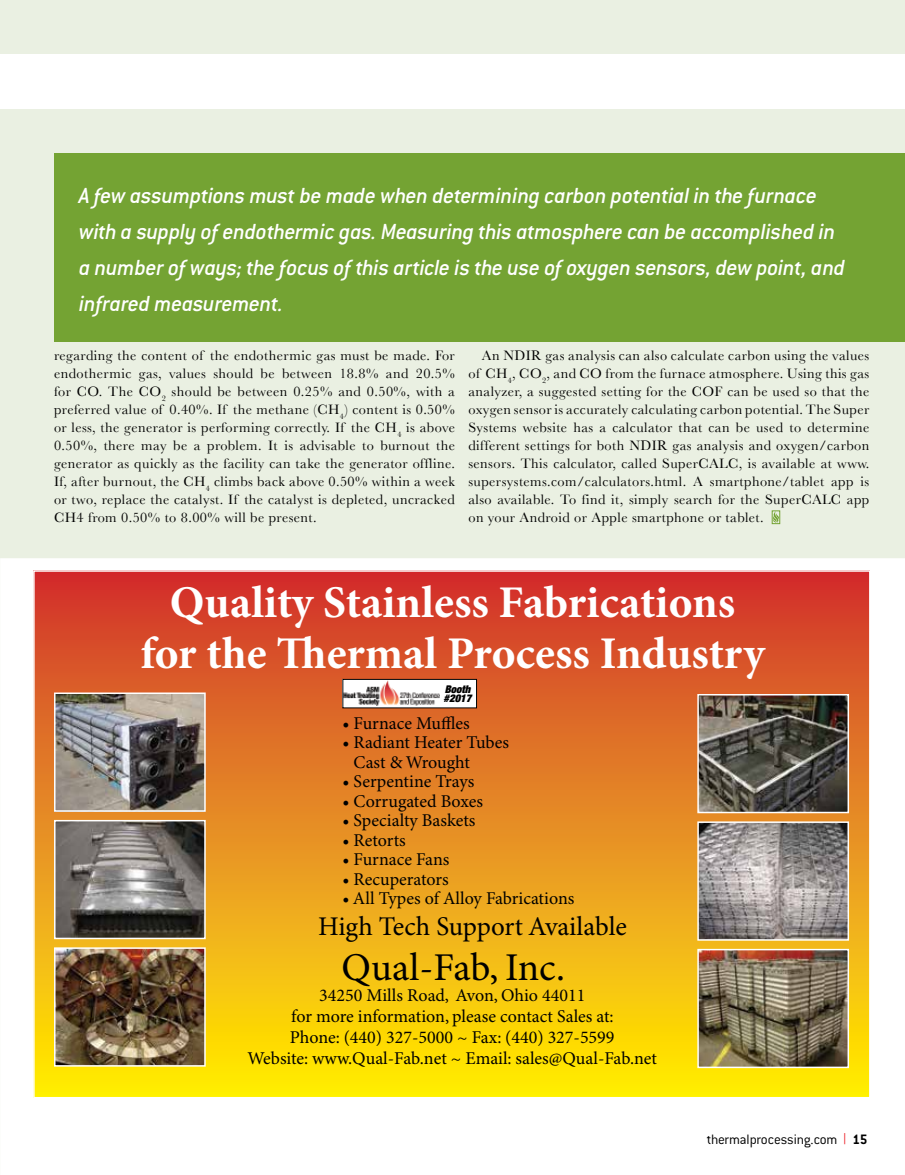
<style>
.page{position:relative;width:905px;height:1175px;background:#fff}
.page>*{position:absolute;margin:0;border:0;box-sizing:border-box;transform-origin:0 0}
.t1{font:700 45.3px/51px "Minion Pro";color:#fff;text-align:center}
.t2{font:39.3px "Minion Pro";letter-spacing:-.005em;color:#000}
.t3{font:27px "Minion Pro";letter-spacing:-.005em;color:#000}
.t4{font:italic 500 24px/36px "Conduit ITC";letter-spacing:-.015em;color:#fff}
.t5{font:18px/21px "Minion Pro";color:#000;text-align:center}
.t6{font:300 15px "Conduit ITC";letter-spacing:-.01em;color:#000}
.t7{font:14.25px/18px "Baskerville";letter-spacing:.03em;color:#000;text-align:justify}
.t8{font:italic 900 expanded 10.65px/8.9px "Helvetica Neue";color:#000}
.s1{font-family:"Helvetica Neue";color:#ed1d24}
.s2{font-weight:700}
</style>
<div class="page">
<div style="left:0;top:0;width:904px;height:558px;background:#eaf0e2"></div>
<div style="left:0;top:54px;width:904px;height:54px;background:#fff"></div>
<svg style="left:771px;top:511px;width:9px;height:12px"></svg>
<div style="left:772px;top:511px;width:7px;height:12px;border:1px solid #74a333"></div>
<div style="left:54px;top:153px;width:850px;height:189px;background:#74a333"></div>
<div style="left:34px;top:571px;width:835px;height:526px;background:linear-gradient(to bottom,#d03134,#ffef08)"></div>
<img style="left:700px;top:697px;width:146px;height:113px">
<div style="left:697px;top:694px;width:152px;height:119px;border:2px solid #fff"></div>
<img style="left:700px;top:824px;width:146px;height:113px">
<div style="left:697px;top:821px;width:152px;height:119px;border:2px solid #fff"></div>
<img style="left:700px;top:951px;width:146px;height:114px">
<div style="left:697px;top:948px;width:152px;height:120px;border:2px solid #fff"></div>
<img style="left:57px;top:695px;width:146px;height:113px">
<div style="left:54px;top:692px;width:152px;height:119px;border:2px solid #fff"></div>
<img style="left:57px;top:823px;width:146px;height:113px">
<div style="left:54px;top:820px;width:152px;height:119px;border:2px solid #fff"></div>
<img style="left:57px;top:950px;width:146px;height:113px">
<div style="left:54px;top:947px;width:152px;height:119px;border:2px solid #fff"></div>
<div style="left:343px;top:679px;width:133px;height:29px;background:#fff"></div>
<img style="left:344px;top:681px;width:96px;height:25px">
<div style="left:342px;top:679px;width:135px;height:29px;border:1px solid #000"></div>
<p class="t4" style="left:79px;top:177px;width:767px">A few assumptions must be made when determining carbon potential in the furnace with a supply of endothermic gas. Measuring this atmosphere can be accomplished in a number of ways; the focus of this article is the use of oxygen sensors, dew point, and infrared measurement.</p>
<p class="t7" style="left:54px;top:346px;width:402px">regarding the content of the endothermic gas must be made. For endothermic gas, values should be between 18.8% and 20.5% for CO. The CO<sub>2</sub> should be between 0.25% and 0.50%, with a preferred value of 0.40%. If the methane (CH<sub>4</sub>) content is 0.50% or less, the generator is performing correctly. If the CH<sub>4</sub> is above 0.50%, there may be a problem. It is advisable to burnout the generator as quickly as the facility can take the generator offline.<br>If, after burnout, the CH<sub>4</sub> climbs back above 0.50% within a week or two, replace the catalyst. If the catalyst is depleted, uncracked CH4 from 0.50% to 8.00% will be present.</p>
<p class="t7" style="left:468px;top:346px;width:402px;text-indent:14px">An NDIR gas analysis can also calculate carbon using the values of CH<sub>4</sub>, CO<sub>2</sub>, and CO from the furnace atmosphere. Using this gas analyzer, a suggested setting for the COF can be used so that the oxygen sensor is accurately calculating carbon potential. The Super Systems website has a calculator that can be used to determine different settings for both NDIR gas analysis and oxygen/carbon sensors. This calculator, called SuperCALC, is available at www. supersystems.com/calculators.html. A smartphone/tablet app is also available. To find it, simply search for the SuperCALC app on your Android or Apple smartphone or tablet.</p>
<h1 class="t1" style="left:140px;top:579px;width:625px">Quality Stainless Fabrications for the Thermal Process Industry</h1>
<p class="t8" style="left:443px;top:685px;width:29px">Booth #2017</p>
<p class="t5" style="left:342px;top:713px;width:129px">• Furnace Muffles</p>
<p class="t5" style="left:353px;top:733px;width:157px;line-height:19.5px;text-align:left;text-indent:-11px">• Radiant Heater Tubes<br>Cast &amp; Wrought</p>
<p class="t5" style="left:342px;top:772px;width:133px">• Serpentine Trays</p>
<p class="t5" style="left:342px;top:791px;width:142px">• Corrugated Boxes</p>
<p class="t5" style="left:342px;top:811px;width:134px">• Specialty Baskets</p>
<p class="t5" style="left:342px;top:830px;width:65px">• Retorts</p>
<p class="t5" style="left:342px;top:850px;width:108px">• Furnace Fans</p>
<p class="t5" style="left:342px;top:869px;width:108px">• Recuperators</p>
<p class="t5" style="left:342px;top:889px;width:233px">• All Types of Alloy Fabrications</p>
<h3 class="t3" style="left:318px;top:910px;width:310px">High Tech Support Available</h3>
<h2 class="t2" style="left:341px;top:943px;width:225px">Qual-Fab, Inc.</h2>
<p class="t5" style="left:247px;top:985px;width:411px">34250 Mills Road, Avon, Ohio 44011<br>for more information, please contact Sales at:<br>Phone: (440) 327-5000 ~ Fax: (440) 327-5599<br>Website: www.Qual-Fab.net ~ Email: sales@Qual-Fab.net</p>
<p class="t6" style="left:706px;top:1131px;width:162px">thermalprocessing.com <span class="s1">|</span> <span class="s2">15</span></p>
</div>
